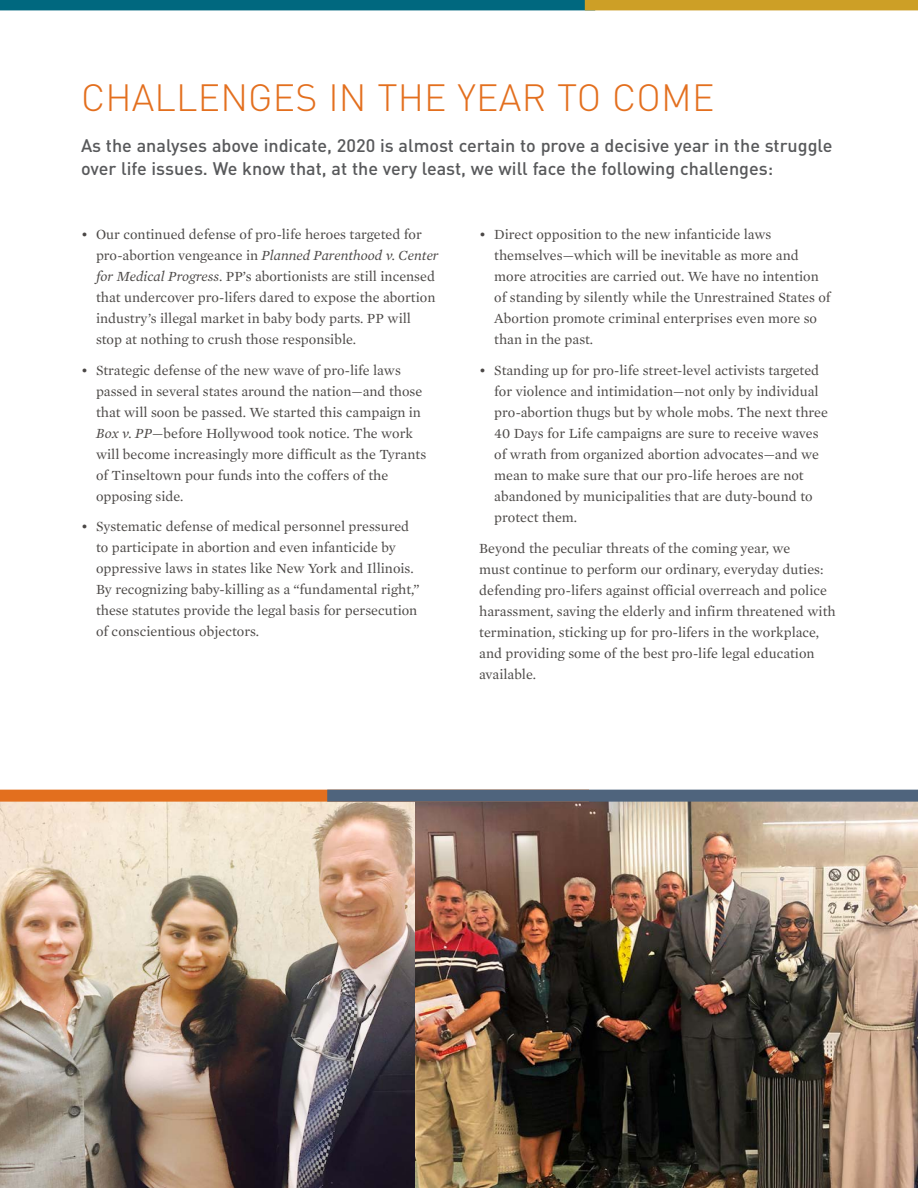
<style>
.page{position:relative;width:918px;height:1188px;background:#fff}
.page>*{position:absolute;margin:0;border:0;box-sizing:border-box;transform-origin:0 0}
.t1{font:300 37.5px "DIN";letter-spacing:.005em;color:#e36f1e}
.t2{font:500 18px/22.5px "DIN";color:#58595b}
.t3{font:14.25px/21px "Mercury Text G1 Roman";color:#4b4846}
.t4{font:italic 14.25px "Mercury Text G1";color:#4b4846}
.s1{font-family:"Mercury Text G1 Roman";font-style:normal}
.s2{font-family:"Mercury Text G1";font-style:italic}
</style>
<div class="page">
<img style="left:414px;top:802px;width:504px;height:386px">
<div style="left:0;top:0;width:595px;height:10px;background:#00687f"></div>
<div style="left:585px;top:0;width:333px;height:10px;background:#cd9f26"></div>
<img style="left:0;top:802px;width:414px;height:386px">
<div style="left:0;top:790px;width:589px;height:12px;background:#e36f1e"></div>
<div style="left:327px;top:790px;width:591px;height:12px;background:#4f647d"></div>
<h1 class="t1" style="left:81px;top:75px;width:635px">CHALLENGES IN THE YEAR TO COME</h1>
<p class="t2" style="left:81px;top:134px;width:753px">As the analyses above indicate, 2020 is almost certain to prove a decisive year in the struggle over life issues. We know that, at the very least, we will face the following challenges:</p>
<p class="t3" style="left:81px;top:224px;width:342px">• Our continued defense of pro-life heroes targeted for</p>
<p class="t4" style="left:96px;top:247px;width:344px"><span class="s1">pro-abortion vengeance in</span> Planned Parenthood v. Center</p>
<p class="t3" style="left:96px;top:266px;width:341px"><span class="s2">for Medical Progress</span>. PP’s abortionists are still incensed that undercover pro-lifers dared to expose the abortion industry’s illegal market in baby body parts. PP will stop at nothing to crush those responsible.</p>
<p class="t3" style="left:96px;top:360px;width:332px;text-indent:-15px">• Strategic defense of the new wave of pro-life laws passed in several states around the nation—and those that will soon be passed. We started this campaign in <span class="s2">Box v. PP</span>—before Hollywood took notice. The work will become increasingly more difficult as the Tyrants of Tinseltown pour funds into the coffers of the opposing side.</p>
<p class="t3" style="left:96px;top:516px;width:325px;text-indent:-15px">• Systematic defense of medical personnel pressured to participate in abortion and even infanticide by oppressive laws in states like New York and Illinois.<br>By recognizing baby-killing as a “fundamental right,” these statutes provide the legal basis for persecution of conscientious objectors.</p>
<p class="t3" style="left:494px;top:224px;width:338px;text-indent:-15px">• Direct opposition to the new infanticide laws themselves—which will be inevitable as more and more atrocities are carried out. We have no intention of standing by silently while the Unrestrained States of Abortion promote criminal enterprises even more so than in the past.</p>
<p class="t3" style="left:494px;top:360px;width:335px;text-indent:-15px">• Standing up for pro-life street-level activists targeted for violence and intimidation—not only by individual pro-abortion thugs but by whole mobs. The next three 40 Days for Life campaigns are sure to receive waves of wrath from organized abortion advocates—and we mean to make sure that our pro-life heroes are not abandoned by municipalities that are duty-bound to protect them.</p>
<p class="t3" style="left:479px;top:537px;width:358px">Beyond the peculiar threats of the coming year, we<br>must continue to perform our ordinary, everyday duties: defending pro-lifers against official overreach and police harassment, saving the elderly and infirm threatened with termination, sticking up for pro-lifers in the workplace, and providing some of the best pro-life legal education available.</p>
</div>
